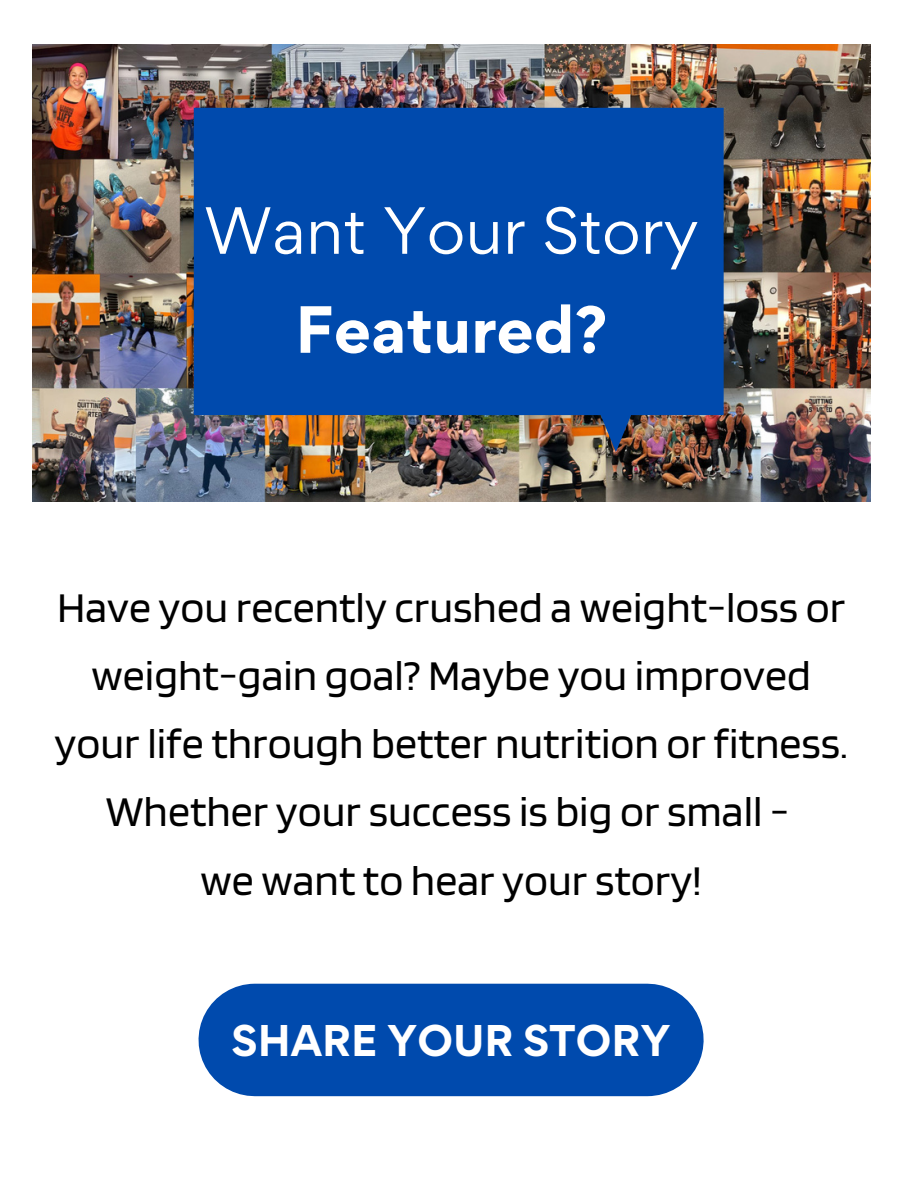
<style>
.page{position:relative;width:918px;height:1188px;background:#fff}
.page>*{position:absolute;margin:0;border:0;box-sizing:border-box;transform-origin:0 0}
.t1{font:59.4px "Gordita";color:#fff}
.t2{font:700 59.4px "Gordita";color:#fff}
.t3{font:44.1px/68.2px "Blinker";color:#000;text-align:center}
.t4{font:700 39.6px "Gordita";color:#fff}
</style>
<div class="page">
<img style="left:32px;top:44px;width:838px;height:458px">
<svg style="left:194px;top:108px;width:530px;height:344px;background:#0d4ca3"></svg>
<div style="left:255px;top:984px;width:392px;height:112px;background:#004aad"></div>
<h1 class="t1" style="left:204px;top:191px;width:496px">Want Your Story</h1>
<h1 class="t2" style="left:295px;top:290px;width:314px">Featured?</h1>
<p class="t3" style="left:55px;top:572px;width:795px">Have you recently crushed a weight-loss or weight-gain goal? Maybe you improved your life through better nutrition or fitness.<br>Whether your success is big or small -<br>we want to hear your story!</p>
<p class="t4" style="left:232px;top:1014px;width:440px">SHARE YOUR STORY</p>
</div>
